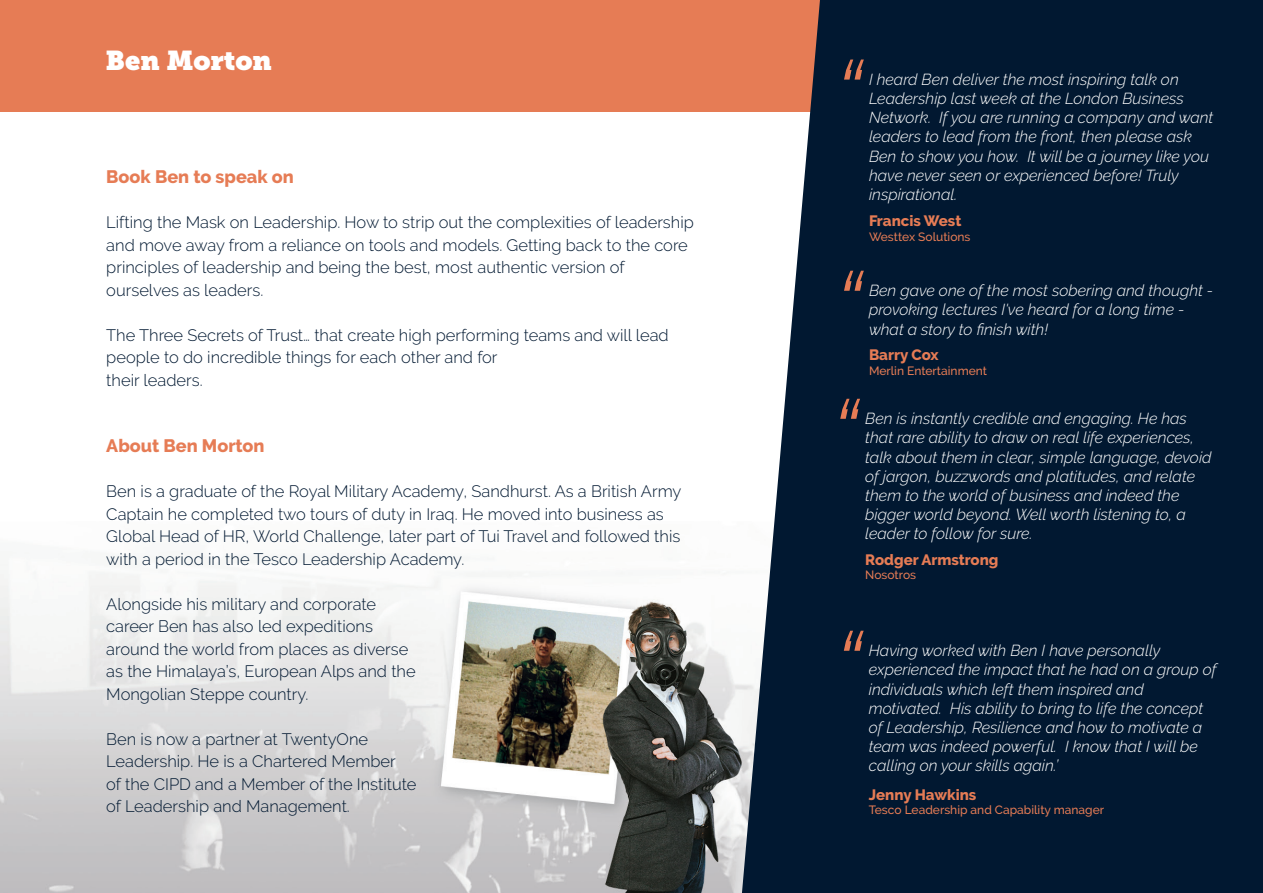
<style>
.page{position:relative;width:1263px;height:893px;background:#fff}
.page>*{position:absolute;margin:0;border:0;box-sizing:border-box;transform-origin:0 0}
.t1{font:italic 300 105.6px "Raleway";color:#e67c55}
.t2{font:27px "Museo Slab";color:#fff}
.t3{font:800 18px "Raleway";color:#e67c55}
.t4{font:300 16.5px/22.5px "Raleway";color:#011831}
.t5{font:italic 300 15.9px/19px "Raleway";color:#fff}
.t6{font:800 15px "Raleway";color:#e67c55}
.t7{font:500 12px "Raleway";color:#e67c55}
</style>
<div class="page">
<img style="left:0;top:572px;width:742px;height:321px">
<div style="left:0;top:0;width:958px;height:111px;background:#e67c55"></div>
<svg style="left:742px;top:0;width:521px;height:893px;background:#13263d"></svg>
<h2 class="t2" style="left:106px;top:45px;width:168px">Ben Morton</h2>
<p class="t3" style="left:106px;top:167px;width:189px">Book Ben to speak on</p>
<p class="t4" style="left:106px;top:211px;width:589px">Lifting the Mask on Leadership. How to strip out the complexities of leadership and move away from a reliance on tools and models. Getting back to the core principles of leadership and being the best, most authentic version of ourselves as leaders.</p>
<p class="t4" style="left:106px;top:324px;width:564px">The Three Secrets of Trust… that create high performing teams and will lead people to do incredible things for each other and for<br>their leaders.</p>
<p class="t3" style="left:106px;top:436px;width:160px">About Ben Morton</p>
<p class="t4" style="left:106px;top:480px;width:577px">Ben is a graduate of the Royal Military Academy, Sandhurst. As a British Army Captain he completed two tours of duty in Iraq. He moved into business as Global Head of HR, World Challenge, later part of Tui Travel and followed this with a period in the Tesco Leadership Academy.</p>
<p class="t4" style="left:106px;top:593px;width:311px">Alongside his military and corporate career Ben has also led expeditions around the world from places as diverse as the Himalaya’s, European Alps and the Mongolian Steppe country.</p>
<p class="t4" style="left:106px;top:728px;width:312px">Ben is now a partner at TwentyOne Leadership. He is a Chartered Member<br>of the CIPD and a Member of the Institute of Leadership and Management.</p>
<h1 class="t1" style="left:832px;top:38px;width:31px">“</h1>
<p class="t5" style="left:869px;top:70px;width:346px">I heard Ben deliver the most inspiring talk on Leadership last week at the London Business Network. If you are running a company and want leaders to lead from the front, then please ask Ben to show you how. It will be a journey like you have never seen or experienced before! Truly inspirational.</p>
<p class="t6" style="left:869px;top:213px;width:94px">Francis West</p>
<p class="t7" style="left:869px;top:230px;width:103px">Westtex Solutions</p>
<h1 class="t1" style="left:832px;top:249px;width:31px">“</h1>
<p class="t5" style="left:869px;top:281px;width:346px">Ben gave one of the most sobering and thought - provoking lectures I've heard for a long time -</p>
<p class="t5" style="left:869px;top:319px;width:181px">what a story to finish with!</p>
<p class="t6" style="left:869px;top:346px;width:71px">Barry Cox</p>
<p class="t7" style="left:869px;top:363px;width:120px">Merlin Entertainment</p>
<p class="t5" style="left:865px;top:409px;width:348px">Ben is instantly credible and engaging. He has that rare ability to draw on real life experiences, talk about them in clear, simple language, devoid of jargon, buzzwords and platitudes, and relate them to the world of business and indeed the bigger world beyond. Well worth listening to, a leader to follow for sure.</p>
<h1 class="t1" style="left:828px;top:377px;width:31px">“</h1>
<p class="t6" style="left:865px;top:551px;width:135px">Rodger Armstrong</p>
<p class="t7" style="left:865px;top:568px;width:52px">Nosotros</p>
<h1 class="t1" style="left:832px;top:609px;width:31px">“</h1>
<p class="t5" style="left:869px;top:641px;width:349px">Having worked with Ben I have personally experienced the impact that he had on a group of individuals which left them inspired and motivated. His ability to bring to life the concept of Leadership, Resilience and how to motivate a team was indeed powerful. I know that I will be calling on your skills again.’</p>
<p class="t6" style="left:869px;top:786px;width:109px">Jenny Hawkins</p>
<p class="t7" style="left:869px;top:803px;width:237px">Tesco Leadership and Capability manager</p>
</div>
